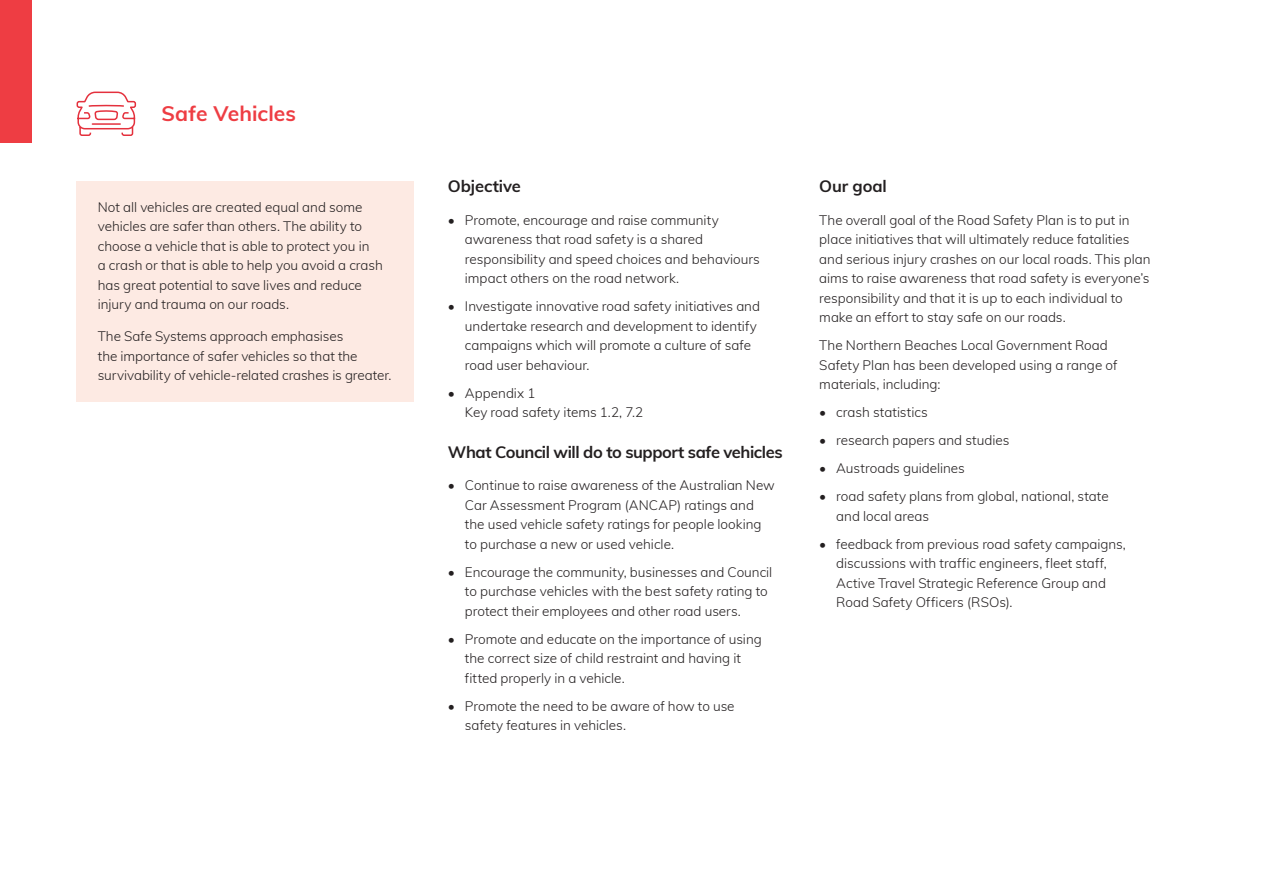
<style>
.page{position:relative;width:1263px;height:893px;background:#fff}
.page>*{position:absolute;margin:0;border:0;box-sizing:border-box;transform-origin:0 0}
.t1{font:700 21px "Muli";letter-spacing:.005em;color:#ee3d43}
.t2{font:700 16.5px "Muli";letter-spacing:-.025em;color:#231f20}
.t3{font:700 16.5px "Muli";letter-spacing:-.005em;color:#231f20}
.t4{font:300 13.5px/19.5px "Muli";color:#231f20}
</style>
<div class="page">
<div style="left:0;top:0;width:32px;height:143px;background:#ee3d43"></div>
<div style="left:77px;top:181px;width:337px;height:221px;background:#fdeae3"></div>
<svg style="left:76px;top:91px;width:61px;height:45px"></svg>
<h1 class="t1" style="left:162px;top:98px;width:136px">Safe Vehicles</h1>
<p class="t4" style="left:98px;top:196px;width:287px">Not all vehicles are created equal and some vehicles are safer than others. The ability to choose a vehicle that is able to protect you in<br>a crash or that is able to help you avoid a crash has great potential to save lives and reduce injury and trauma on our roads.</p>
<p class="t4" style="left:98px;top:326px;width:295px">The Safe Systems approach emphasises<br>the importance of safer vehicles so that the survivability of vehicle-related crashes is greater.</p>
<p class="t3" style="left:448px;top:174px;width:74px">Objective</p>
<p class="t4" style="left:465px;top:209px;width:296px;text-indent:-17px">• Promote, encourage and raise community awareness that road safety is a shared responsibility and speed choices and behaviours impact others on the road network.</p>
<p class="t4" style="left:465px;top:296px;width:297px;text-indent:-17px">• Investigate innovative road safety initiatives and undertake research and development to identify campaigns which will promote a culture of safe road user behaviour.</p>
<p class="t4" style="left:465px;top:382px;width:180px;text-indent:-17px">• Appendix 1<br>Key road safety items 1.2, 7.2</p>
<p class="t2" style="left:448px;top:440px;width:336px">What Council will do to support safe vehicles</p>
<p class="t4" style="left:465px;top:475px;width:311px;text-indent:-17px">• Continue to raise awareness of the Australian New Car Assessment Program (ANCAP) ratings and the used vehicle safety ratings for people looking to purchase a new or used vehicle.</p>
<p class="t4" style="left:465px;top:561px;width:309px;text-indent:-17px">• Encourage the community, businesses and Council to purchase vehicles with the best safety rating to protect their employees and other road users.</p>
<p class="t4" style="left:465px;top:628px;width:298px;text-indent:-17px">• Promote and educate on the importance of using the correct size of child restraint and having it fitted properly in a vehicle.</p>
<p class="t4" style="left:465px;top:695px;width:271px;text-indent:-17px">• Promote the need to be aware of how to use safety features in vehicles.</p>
<p class="t2" style="left:819px;top:174px;width:69px">Our goal</p>
<p class="t4" style="left:819px;top:209px;width:333px">The overall goal of the Road Safety Plan is to put in place initiatives that will ultimately reduce fatalities and serious injury crashes on our local roads. This plan aims to raise awareness that road safety is everyone’s responsibility and that it is up to each individual to make an effort to stay safe on our roads.</p>
<p class="t4" style="left:819px;top:335px;width:300px">The Northern Beaches Local Government Road<br>Safety Plan has been developed using a range of materials, including:</p>
<p class="t4" style="left:819px;top:402px;width:110px">• crash statistics</p>
<p class="t4" style="left:819px;top:430px;width:192px">• research papers and studies</p>
<p class="t4" style="left:819px;top:458px;width:147px">• Austroads guidelines</p>
<p class="t4" style="left:836px;top:486px;width:274px;text-indent:-17px">• road safety plans from global, national, state and local areas</p>
<p class="t4" style="left:836px;top:533px;width:291px;text-indent:-17px">• feedback from previous road safety campaigns, discussions with traffic engineers, fleet staff, Active Travel Strategic Reference Group and Road Safety Officers (RSOs).</p>
</div>
